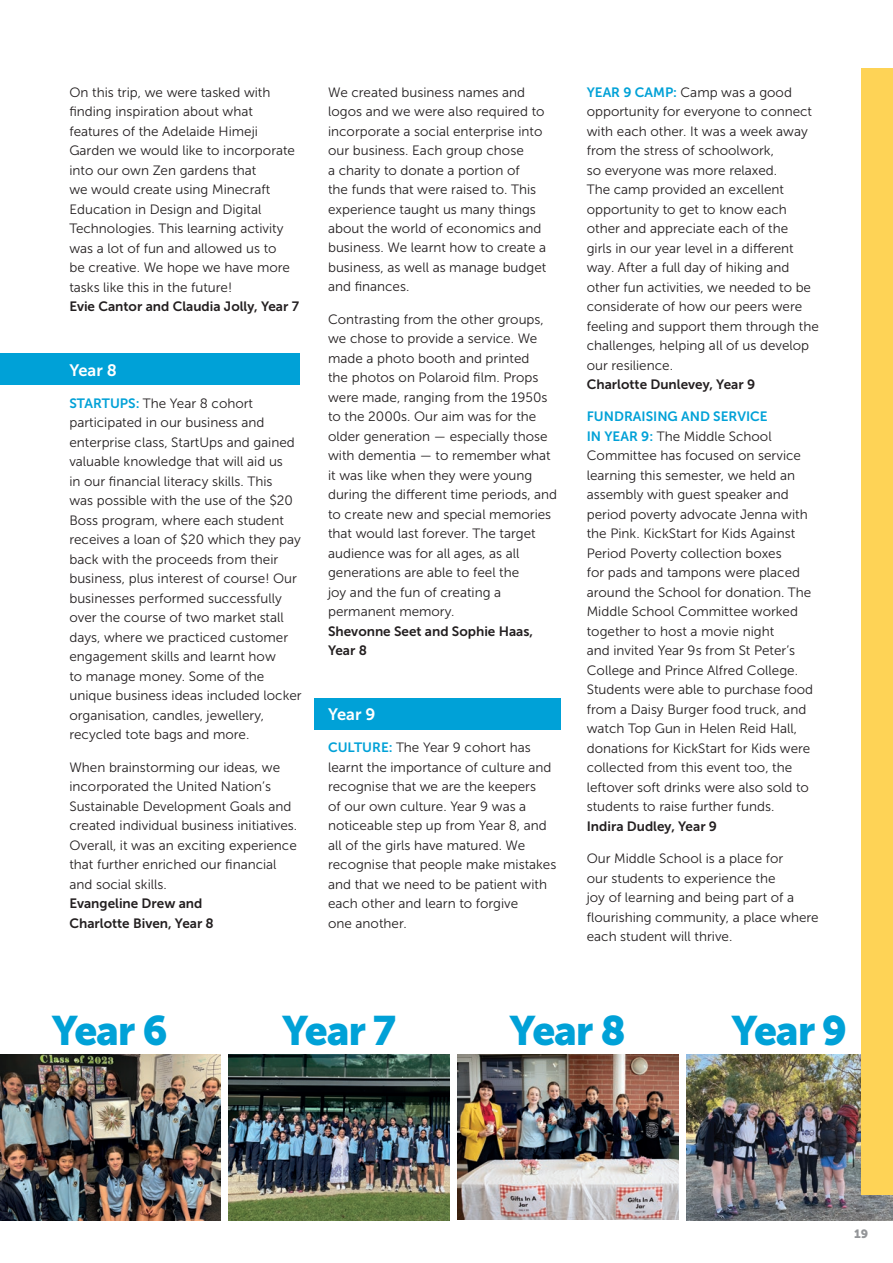
<style>
.page{position:relative;width:893px;height:1263px;background:#fff}
.page>*{position:absolute;margin:0;border:0;box-sizing:border-box;transform-origin:0 0}
.t1{font:40.95px "Museo Sans 900";letter-spacing:-.03em;color:#00a1d7}
.t2{font:16.5px "Museo Sans 700";color:#fff}
.t3{font:13.5px/19.5px "Museo Sans 300";color:#231f20}
.t4{font:13.5px/19.5px "Museo Sans 700";color:#231f20}
.t5{font:13.5px "Museo Sans 700";color:#00a1d7}
.t6{font:12px "Museo Sans 900";color:#939598}
.s1{font-family:"Museo Sans 700";color:#00a1d7}
</style>
<div class="page">
<div style="left:0;top:353px;width:299px;height:32px;background:#00a1d7"></div>
<div style="left:315px;top:698px;width:246px;height:32px;background:#00a1d7"></div>
<img style="left:0;top:1055px;width:220px;height:165px">
<img style="left:458px;top:1055px;width:220px;height:164px">
<img style="left:229px;top:1055px;width:220px;height:165px">
<img style="left:687px;top:1055px;width:206px;height:165px">
<div style="left:861px;top:68px;width:32px;height:1127px;background:#fed356"></div>
<p class="t3" style="left:69px;top:82px;width:227px">On this trip, we were tasked with finding inspiration about what features of the Adelaide Himeji<br>Garden we would like to incorporate into our own Zen gardens that<br>we would create using Minecraft<br>Education in Design and Digital<br>Technologies. This learning activity was a lot of fun and allowed us to be creative. We hope we have more tasks like this in the future!</p>
<p class="t4" style="left:69px;top:297px;width:231px">Evie Cantor and Claudia Jolly, Year 7</p>
<p class="t2" style="left:69px;top:361px;width:49px">Year 8</p>
<p class="t3" style="left:69px;top:394px;width:234px"><span class="s1">STARTUPS:</span> The Year 8 cohort participated in our business and enterprise class, StartUps and gained valuable knowledge that will aid us<br>in our financial literacy skills. This<br>was possible with the use of the $20<br>Boss program, where each student receives a loan of $20 which they pay back with the proceeds from their business, plus interest of course! Our businesses performed successfully over the course of two market stall days, where we practiced customer engagement skills and learnt how<br>to manage money. Some of the unique business ideas included locker organisation, candles, jewellery, recycled tote bags and more.</p>
<p class="t3" style="left:69px;top:757px;width:229px">When brainstorming our ideas, we incorporated the United Nation’s Sustainable Development Goals and created individual business initiatives.<br>Overall, it was an exciting experience that further enriched our financial and social skills.</p>
<p class="t4" style="left:69px;top:894px;width:146px">Evangeline Drew and<br>Charlotte Biven, Year 8</p>
<p class="t3" style="left:328px;top:82px;width:220px">We created business names and logos and we were also required to incorporate a social enterprise into our business. Each group chose<br>a charity to donate a portion of<br>the funds that were raised to. This experience taught us many things about the world of economics and business. We learnt how to create a business, as well as manage budget and finances.</p>
<p class="t3" style="left:328px;top:309px;width:231px">Contrasting from the other groups, we chose to provide a service. We made a photo booth and printed<br>the photos on Polaroid film. Props were made, ranging from the 1950s to the 2000s. Our aim was for the older generation — especially those with dementia — to remember what it was like when they were young during the different time periods, and to create new and special memories that would last forever. The target audience was for all ages, as all generations are able to feel the<br>joy and the fun of creating a permanent memory.</p>
<p class="t4" style="left:328px;top:621px;width:207px">Shevonne Seet and Sophie Haas,<br>Year 8</p>
<p class="t2" style="left:328px;top:705px;width:49px">Year 9</p>
<p class="t3" style="left:328px;top:738px;width:230px"><span class="s1">CULTURE:</span> The Year 9 cohort has learnt the importance of culture and recognise that we are the keepers<br>of our own culture. Year 9 was a noticeable step up from Year 8, and all of the girls have matured. We recognise that people make mistakes and that we need to be patient with each other and learn to forgive<br>one another.</p>
<p class="t3" style="left:587px;top:82px;width:234px"><span class="s1">YEAR 9 CAMP:</span> Camp was a good opportunity for everyone to connect with each other. It was a week away from the stress of schoolwork,<br>so everyone was more relaxed.<br>The camp provided an excellent opportunity to get to know each other and appreciate each of the<br>girls in our year level in a different way. After a full day of hiking and other fun activities, we needed to be considerate of how our peers were feeling and support them through the challenges, helping all of us develop our resilience.</p>
<p class="t4" style="left:587px;top:375px;width:170px">Charlotte Dunlevey, Year 9</p>
<p class="t5" style="left:587px;top:409px;width:182px">FUNDRAISING AND SERVICE</p>
<p class="t3" style="left:587px;top:426px;width:228px"><span class="s1">IN YEAR 9:</span> The Middle School Committee has focused on service learning this semester, we held an assembly with guest speaker and period poverty advocate Jenna with the Pink. KickStart for Kids Against Period Poverty collection boxes<br>for pads and tampons were placed around the School for donation. The Middle School Committee worked together to host a movie night<br>and invited Year 9s from St Peter’s College and Prince Alfred College.<br>Students were able to purchase food from a Daisy Burger food truck, and watch Top Gun in Helen Reid Hall, donations for KickStart for Kids were collected from this event too, the leftover soft drinks were also sold to students to raise further funds.</p>
<p class="t4" style="left:587px;top:816px;width:132px">Indira Dudley, Year 9</p>
<p class="t3" style="left:587px;top:849px;width:233px">Our Middle School is a place for<br>our students to experience the<br>joy of learning and being part of a flourishing community, a place where each student will thrive.</p>
<h1 class="t1" style="left:52px;top:1007px;width:118px">Year 6</h1>
<h1 class="t1" style="left:282px;top:1007px;width:115px">Year 7</h1>
<h1 class="t1" style="left:510px;top:1007px;width:118px">Year 8</h1>
<h1 class="t1" style="left:731px;top:1007px;width:117px">Year 9</h1>
<p class="t6" style="left:854px;top:1227px;width:16px">19</p>
</div>
